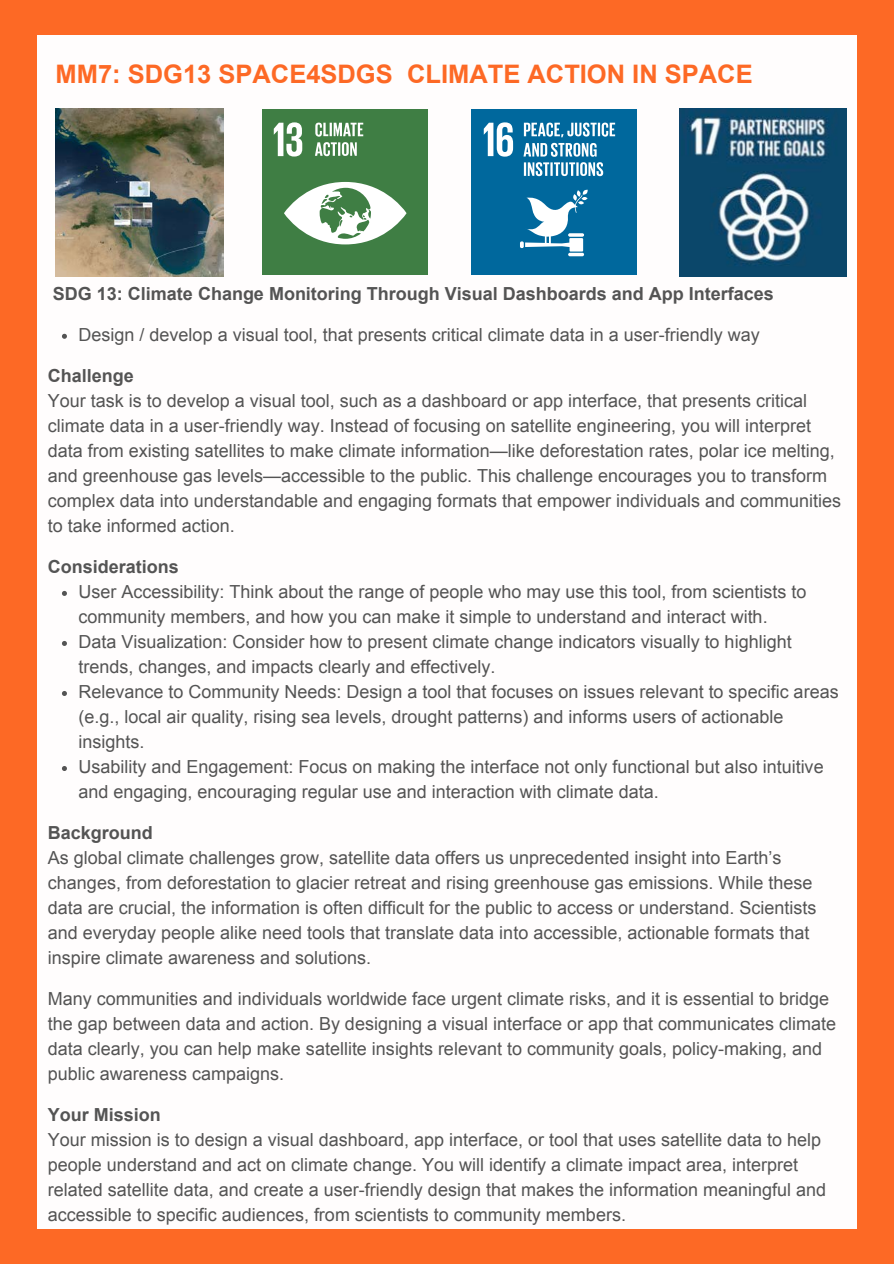
<style>
.page{position:relative;width:894px;height:1264px;background:#fff}
.page>*{position:absolute;margin:0;border:0;box-sizing:border-box;transform-origin:0 0}
.t1{font:700 25.5px "Arial";color:#fd6925}
.t2{font:18px/25px "Arial";color:#545454}
.t3{font:700 18px "Arial";color:#545454}
</style>
<div class="page">
<div style="left:0;top:0;width:893px;height:1263px;background:#fd6925"></div>
<div style="left:37px;top:35px;width:819px;height:1193px;background:#fffdfd"></div>
<svg style="left:62px;top:334px;width:5px;height:5px"></svg>
<svg style="left:62px;top:591px;width:5px;height:5px"></svg>
<svg style="left:62px;top:641px;width:5px;height:5px"></svg>
<svg style="left:62px;top:691px;width:5px;height:5px"></svg>
<svg style="left:62px;top:766px;width:5px;height:5px"></svg>
<img style="left:56px;top:109px;width:167px;height:167px">
<div style="left:262px;top:109px;width:166px;height:165px;background:#3f7e44"></div>
<svg style="left:274px;top:122px;width:132px;height:122px"></svg>
<img style="left:679px;top:109px;width:166px;height:167px">
<div style="left:471px;top:109px;width:165px;height:165px;background:#00689d"></div>
<svg style="left:483px;top:122px;width:30px;height:35px"></svg>
<svg style="left:523px;top:123px;width:92px;height:14px"></svg>
<svg style="left:523px;top:143px;width:80px;height:33px"></svg>
<svg style="left:520px;top:189px;width:67px;height:67px"></svg>
<p class="t1" style="left:56px;top:60px;width:698px">MM7: SDG13 SPACE4SDGS CLIMATE ACTION IN SPACE</p>
<p class="t3" style="left:53px;top:283px;width:722px">SDG 13: Climate Change Monitoring Through Visual Dashboards and App Interfaces</p>
<h1 class="t2" style="left:78px;top:322px;width:682px">Design / develop a visual tool, that presents critical climate data in a user-friendly way</h1>
<p class="t3" style="left:48px;top:365px;width:87px">Challenge</p>
<p class="t2" style="left:48px;top:388px;width:794px">Your task is to develop a visual tool, such as a dashboard or app interface, that presents critical climate data in a user-friendly way. Instead of focusing on satellite engineering, you will interpret data from existing satellites to make climate information—like deforestation rates, polar ice melting, and greenhouse gas levels—accessible to the public. This challenge encourages you to transform complex data into understandable and engaging formats that empower individuals and communities to take informed action.</p>
<p class="t3" style="left:48px;top:556px;width:132px">Considerations</p>
<p class="t2" style="left:78px;top:579px;width:729px">User Accessibility: Think about the range of people who may use this tool, from scientists to community members, and how you can make it simple to understand and interact with.</p>
<p class="t2" style="left:78px;top:629px;width:714px">Data Visualization: Consider how to present climate change indicators visually to highlight trends, changes, and impacts clearly and effectively.</p>
<p class="t2" style="left:78px;top:679px;width:761px">Relevance to Community Needs: Design a tool that focuses on issues relevant to specific areas (e.g., local air quality, rising sea levels, drought patterns) and informs users of actionable insights.</p>
<p class="t2" style="left:78px;top:754px;width:746px">Usability and Engagement: Focus on making the interface not only functional but also intuitive and engaging, encouraging regular use and interaction with climate data.</p>
<p class="t3" style="left:48px;top:822px;width:106px">Background</p>
<p class="t2" style="left:48px;top:845px;width:769px">As global climate challenges grow, satellite data offers us unprecedented insight into Earth’s changes, from deforestation to glacier retreat and rising greenhouse gas emissions. While these data are crucial, the information is often difficult for the public to access or understand. Scientists and everyday people alike need tools that translate data into accessible, actionable formats that inspire climate awareness and solutions.</p>
<p class="t2" style="left:48px;top:986px;width:789px">Many communities and individuals worldwide face urgent climate risks, and it is essential to bridge the gap between data and action. By designing a visual interface or app that communicates climate data clearly, you can help make satellite insights relevant to community goals, policy-making, and public awareness campaigns.</p>
<p class="t3" style="left:48px;top:1104px;width:114px">Your Mission</p>
<p class="t2" style="left:48px;top:1127px;width:779px">Your mission is to design a visual dashboard, app interface, or tool that uses satellite data to help people understand and act on climate change. You will identify a climate impact area, interpret related satellite data, and create a user-friendly design that makes the information meaningful and accessible to specific audiences, from scientists to community members.</p>
</div>
